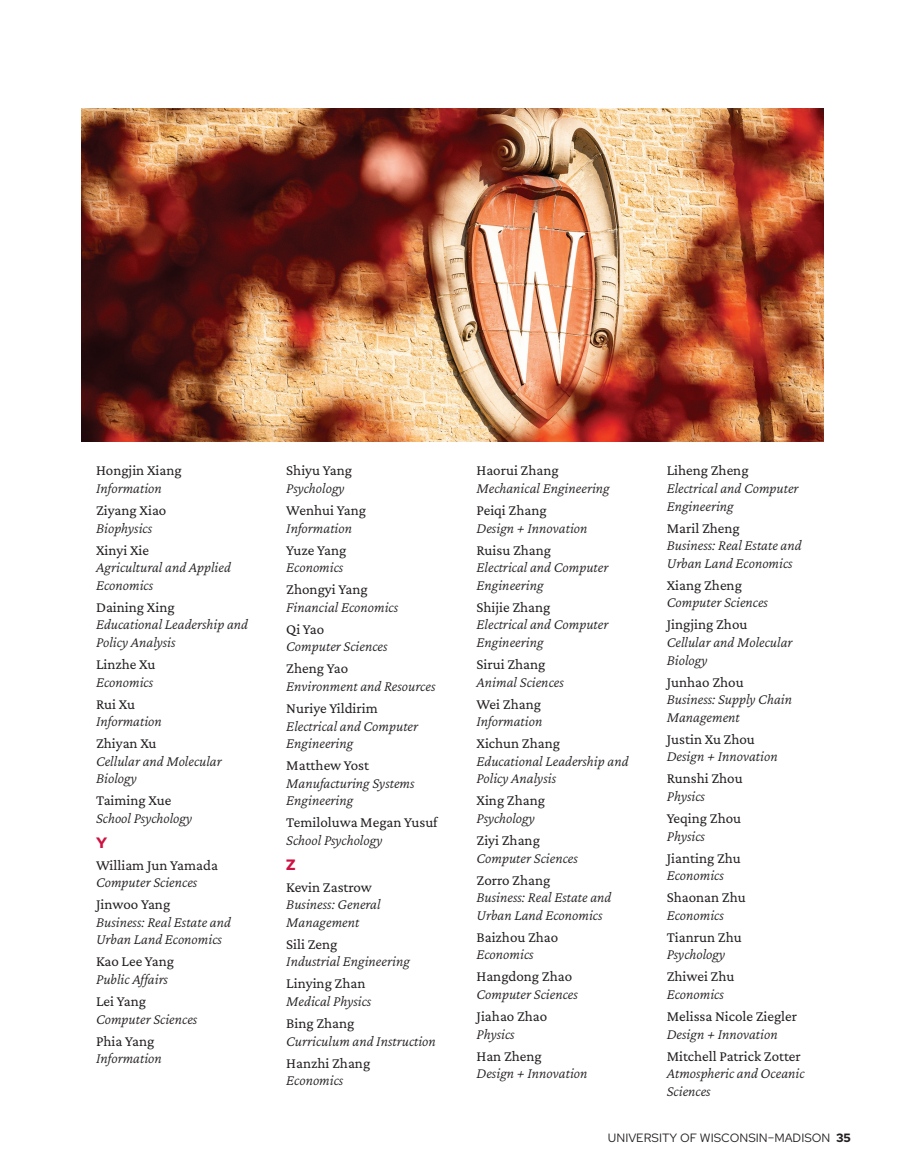
<style>
.page{position:relative;width:905px;height:1175px;background:#fff}
.page>*{position:absolute;margin:0;border:0;box-sizing:border-box;transform-origin:0 0}
.grad-names{font:italic 300 15px/17.7px "Crimson Pro";color:#231f20}
.grad-names-2{font:15px/17.7px "Crimson Pro";color:#231f20}
.alpha-break{font:700 15px "Red Hat Text";color:#cd1141}
.t1{font:12px "Red Hat Text";color:#231f20}
.s1{font-weight:300;font-style:italic}
.s2{font-weight:400;font-style:normal}
.s3{font-weight:700}
</style>
<div class="page">
<img style="left:81px;top:108px;width:743px;height:333px">
<p class="grad-names-2" style="left:96px;top:461px;width:87px">Hongjin Xiang<br><span class="s1">Information</span></p>
<p class="grad-names-2" style="left:96px;top:501px;width:72px">Ziyang Xiao<br><span class="s1">Biophysics</span></p>
<p class="grad-names" style="left:96px;top:540px;width:136px"><span class="s2">Xinyi Xie<br></span>Agricultural and Applied<br>Economics</p>
<p class="grad-names" style="left:96px;top:597px;width:153px"><span class="s2">Daining Xing<br></span>Educational Leadership and<br>Policy Analysis</p>
<p class="grad-names" style="left:96px;top:655px;width:61px"><span class="s2">Linzhe Xu<br></span>Economics</p>
<p class="grad-names" style="left:96px;top:694px;width:67px"><span class="s2">Rui Xu<br></span>Information</p>
<p class="grad-names" style="left:96px;top:734px;width:127px"><span class="s2">Zhiyan Xu<br></span>Cellular and Molecular<br>Biology</p>
<p class="grad-names" style="left:96px;top:791px;width:98px"><span class="s2">Taiming Xue<br></span>School Psychology</p>
<h3 class="alpha-break" style="left:96px;top:832px;width:13px">Y</h3>
<p class="grad-names-2" style="left:96px;top:855px;width:123px">William Jun Yamada<br><span class="s1">Computer Sciences</span></p>
<p class="grad-names" style="left:96px;top:895px;width:136px"><span class="s2">Jinwoo Yang<br></span>Business: Real Estate and<br>Urban Land Economics</p>
<p class="grad-names" style="left:96px;top:952px;width:80px"><span class="s2">Kao Lee Yang<br></span>Public Affairs</p>
<p class="grad-names" style="left:96px;top:992px;width:103px"><span class="s2">Lei Yang<br></span>Computer Sciences</p>
<p class="grad-names" style="left:96px;top:1031px;width:67px"><span class="s2">Phia Yang<br></span>Information</p>
<p class="grad-names" style="left:286px;top:461px;width:67px"><span class="s2">Shiyu Yang<br></span>Psychology</p>
<p class="grad-names" style="left:286px;top:501px;width:81px"><span class="s2">Wenhui Yang<br></span>Information</p>
<p class="grad-names" style="left:286px;top:540px;width:62px"><span class="s2">Yuze Yang<br></span>Economics</p>
<p class="grad-names" style="left:286px;top:580px;width:113px"><span class="s2">Zhongyi Yang<br></span>Financial Economics</p>
<p class="grad-names" style="left:286px;top:619px;width:103px"><span class="s2">Qi Yao<br></span>Computer Sciences</p>
<p class="grad-names" style="left:286px;top:659px;width:151px"><span class="s2">Zheng Yao<br></span>Environment and Resources</p>
<p class="grad-names" style="left:286px;top:699px;width:133px"><span class="s2">Nuriye Yildirim<br></span>Electrical and Computer<br>Engineering</p>
<p class="grad-names" style="left:286px;top:756px;width:130px"><span class="s2">Matthew Yost<br></span>Manufacturing Systems<br>Engineering</p>
<p class="grad-names-2" style="left:286px;top:813px;width:153px">Temiloluwa Megan Yusuf<br><span class="s1">School Psychology</span></p>
<h3 class="alpha-break" style="left:286px;top:854px;width:11px">Z</h3>
<p class="grad-names" style="left:286px;top:877px;width:96px"><span class="s2">Kevin Zastrow<br></span>Business: General<br>Management</p>
<p class="grad-names" style="left:286px;top:934px;width:125px"><span class="s2">Sili Zeng<br></span>Industrial Engineering</p>
<p class="grad-names" style="left:286px;top:974px;width:87px"><span class="s2">Linying Zhan<br></span>Medical Physics</p>
<p class="grad-names" style="left:286px;top:1014px;width:151px"><span class="s2">Bing Zhang<br></span>Curriculum and Instruction</p>
<p class="grad-names-2" style="left:286px;top:1053px;width:85px">Hanzhi Zhang<br><span class="s1">Economics</span></p>
<p class="grad-names" style="left:476px;top:461px;width:135px"><span class="s2">Haorui Zhang<br></span>Mechanical Engineering</p>
<p class="grad-names" style="left:476px;top:501px;width:113px"><span class="s2">Peiqi Zhang<br></span>Design + Innovation</p>
<p class="grad-names" style="left:476px;top:540px;width:133px"><span class="s2">Ruisu Zhang<br></span>Electrical and Computer<br>Engineering</p>
<p class="grad-names" style="left:476px;top:597px;width:133px"><span class="s2">Shijie Zhang<br></span>Electrical and Computer<br>Engineering</p>
<p class="grad-names" style="left:476px;top:655px;width:89px"><span class="s2">Sirui Zhang<br></span>Animal Sciences</p>
<p class="grad-names" style="left:476px;top:694px;width:67px"><span class="s2">Wei Zhang<br></span>Information</p>
<p class="grad-names" style="left:476px;top:734px;width:153px"><span class="s2">Xichun Zhang<br></span>Educational Leadership and<br>Policy Analysis</p>
<p class="grad-names" style="left:476px;top:791px;width:70px"><span class="s2">Xing Zhang<br></span>Psychology</p>
<p class="grad-names" style="left:476px;top:831px;width:103px"><span class="s2">Ziyi Zhang<br></span>Computer Sciences</p>
<p class="grad-names" style="left:476px;top:870px;width:136px"><span class="s2">Zorro Zhang<br></span>Business: Real Estate and<br>Urban Land Economics</p>
<p class="grad-names-2" style="left:476px;top:927px;width:83px">Baizhou Zhao<br><span class="s1">Economics</span></p>
<p class="grad-names" style="left:476px;top:967px;width:103px"><span class="s2">Hangdong Zhao<br></span>Computer Sciences</p>
<p class="grad-names-2" style="left:476px;top:1007px;width:72px">Jiahao Zhao<br><span class="s1">Physics</span></p>
<p class="grad-names" style="left:476px;top:1046px;width:113px"><span class="s2">Han Zheng<br></span>Design + Innovation</p>
<p class="grad-names" style="left:666px;top:461px;width:133px"><span class="s2">Liheng Zheng<br></span>Electrical and Computer<br>Engineering</p>
<p class="grad-names" style="left:666px;top:518px;width:136px"><span class="s2">Maril Zheng<br></span>Business: Real Estate and<br>Urban Land Economics</p>
<p class="grad-names" style="left:666px;top:576px;width:103px"><span class="s2">Xiang Zheng<br></span>Computer Sciences</p>
<p class="grad-names" style="left:666px;top:615px;width:127px"><span class="s2">Jingjing Zhou<br></span>Cellular and Molecular<br>Biology</p>
<p class="grad-names" style="left:666px;top:672px;width:127px"><span class="s2">Junhao Zhou<br></span>Business: Supply Chain<br>Management</p>
<p class="grad-names" style="left:666px;top:729px;width:113px"><span class="s2">Justin Xu Zhou<br></span>Design + Innovation</p>
<p class="grad-names-2" style="left:666px;top:769px;width:77px">Runshi Zhou<br><span class="s1">Physics</span></p>
<p class="grad-names-2" style="left:666px;top:809px;width:76px">Yeqing Zhou<br><span class="s1">Physics</span></p>
<p class="grad-names-2" style="left:666px;top:848px;width:76px">Jianting Zhu<br><span class="s1">Economics</span></p>
<p class="grad-names-2" style="left:666px;top:888px;width:81px">Shaonan Zhu<br><span class="s1">Economics</span></p>
<p class="grad-names-2" style="left:666px;top:927px;width:76px">Tianrun Zhu<br><span class="s1">Psychology</span></p>
<p class="grad-names-2" style="left:666px;top:967px;width:69px">Zhiwei Zhu<br><span class="s1">Economics</span></p>
<p class="grad-names-2" style="left:666px;top:1007px;width:132px">Melissa Nicole Ziegler<br><span class="s1">Design + Innovation</span></p>
<p class="grad-names" style="left:666px;top:1046px;width:139px"><span class="s2">Mitchell Patrick Zotter<br></span>Atmospheric and Oceanic<br>Sciences</p>
<p class="t1" style="left:608px;top:1130px;width:244px">UNIVERSITY OF WISCONSIN–MADISON <span class="s3">35</span></p>
</div>
